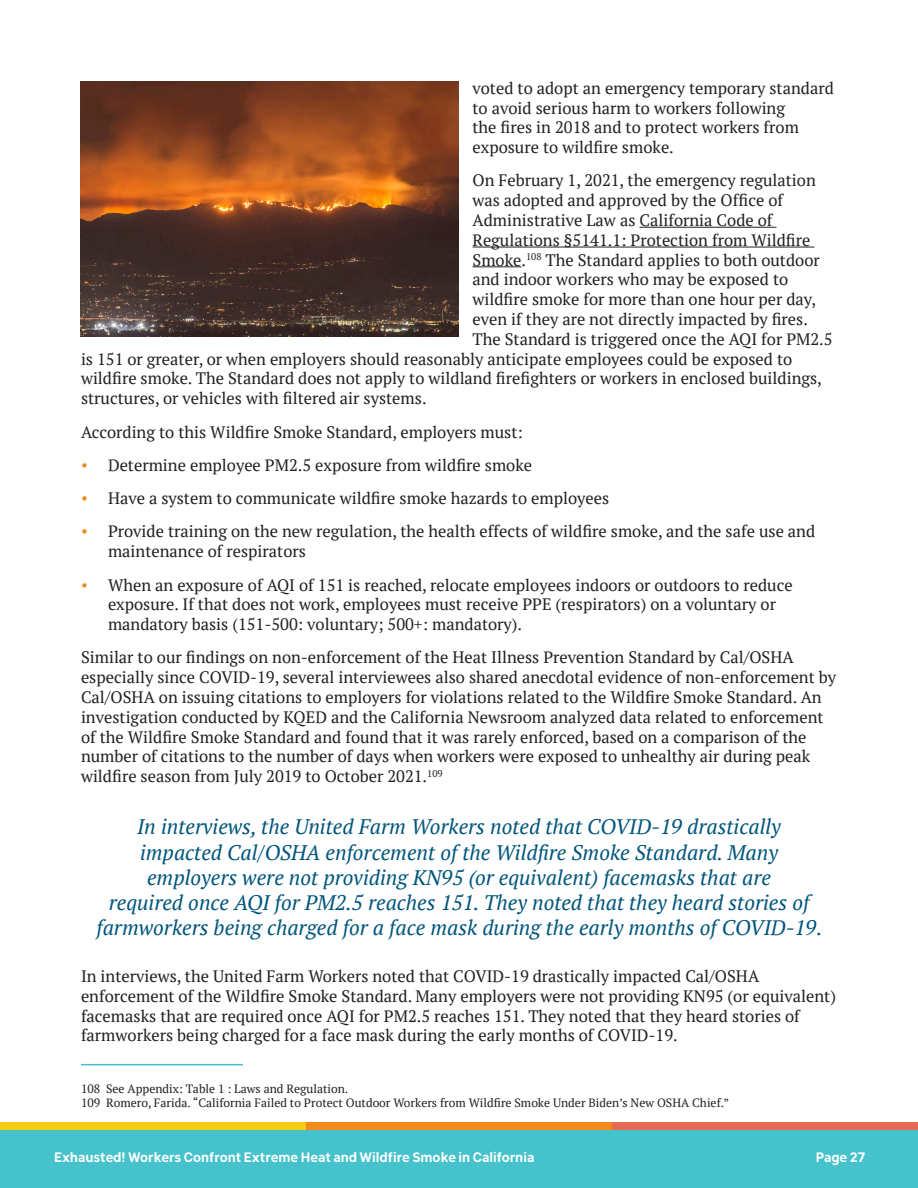
<style>
.page{position:relative;width:918px;height:1188px;background:#fff}
.page>*{position:absolute;margin:0;border:0;box-sizing:border-box;transform-origin:0 0}
.Quotation___Question{font:italic 21px/25.2px "PT Serif";color:#00557c;text-align:center}
.t1{font:16.5px/19.8px "PT Serif";color:#231f20}
.t2{font:700 13.5px "Klima";color:#fff}
.Footnote{font:12px "PT Serif";color:#231f20}
.s1{font-family:"Klima";font-weight:900;font-size:15px;color:#f18a1c}
</style>
<div class="page">
<div style="left:0;top:1125px;width:918px;height:63px;background:#45c2cb"></div>
<div style="left:0;top:1122px;width:306px;height:7px;background:#f2cd13"></div>
<div style="left:306px;top:1122px;width:306px;height:7px;background:#f28a20"></div>
<div style="left:612px;top:1122px;width:306px;height:7px;background:#e76a53"></div>
<hr style="left:639px;top:227px;width:138px;height:1px;background:#231f20">
<hr style="left:472px;top:247px;width:342px;height:1px;background:#231f20">
<hr style="left:472px;top:266px;width:50px;height:1px;background:#231f20">
<hr style="left:81px;top:1064px;width:162px;height:1px;background:#45c2cb">
<img style="left:80px;top:81px;width:379px;height:255px">
<p class="t1" style="left:472px;top:78px;width:363px">voted to adopt an emergency temporary standard to avoid serious harm to workers following<br>the fires in 2018 and to protect workers from exposure to wildfire smoke.</p>
<p class="t1" style="left:472px;top:170px;width:345px">On February 1, 2021, the emergency regulation</p>
<p class="t1" style="left:472px;top:190px;width:312px">was adopted and approved by the Office of</p>
<p class="t1" style="left:472px;top:210px;width:302px">Administrative Law as California Code of</p>
<p class="t1" style="left:472px;top:230px;width:339px">Regulations §5141.1: Protection from Wildfire</p>
<p class="t1" style="left:472px;top:250px;width:349px">Smoke.<sup>108</sup> The Standard applies to both outdoor</p>
<p class="t1" style="left:472px;top:269px;width:317px">and indoor workers who may be exposed to</p>
<p class="t1" style="left:472px;top:289px;width:345px">wildfire smoke for more than one hour per day,</p>
<p class="t1" style="left:472px;top:309px;width:337px">even if they are not directly impacted by fires.</p>
<p class="t1" style="left:472px;top:329px;width:362px">The Standard is triggered once the AQI for PM2.5</p>
<p class="t1" style="left:81px;top:349px;width:713px">is 151 or greater, or when employers should reasonably anticipate employees could be exposed to</p>
<p class="t1" style="left:81px;top:368px;width:742px">wildfire smoke. The Standard does not apply to wildland firefighters or workers in enclosed buildings,</p>
<p class="t1" style="left:81px;top:388px;width:347px">structures, or vehicles with filtered air systems.</p>
<p class="t1" style="left:81px;top:422px;width:443px">According to this Wildfire Smoke Standard, employers must:</p>
<p class="t1" style="left:81px;top:455px;width:453px"><span class="s1">•</span> Determine employee PM2.5 exposure from wildfire smoke</p>
<p class="t1" style="left:81px;top:488px;width:530px"><span class="s1">•</span> Have a system to communicate wildfire smoke hazards to employees</p>
<p class="t1" style="left:108px;top:521px;width:709px;text-indent:-27px"><span class="s1">•</span> Provide training on the new regulation, the health effects of wildfire smoke, and the safe use and maintenance of respirators</p>
<p class="t1" style="left:108px;top:575px;width:686px;text-indent:-27px"><span class="s1">•</span> When an exposure of AQI of 151 is reached, relocate employees indoors or outdoors to reduce exposure. If that does not work, employees must receive PPE (respirators) on a voluntary or mandatory basis (151-500: voluntary; 500+: mandatory).</p>
<p class="t1" style="left:81px;top:647px;width:757px">Similar to our findings on non-enforcement of the Heat Illness Prevention Standard by Cal/OSHA especially since COVID-19, several interviewees also shared anecdotal evidence of non-enforcement by Cal/OSHA on issuing citations to employers for violations related to the Wildfire Smoke Standard. An investigation conducted by KQED and the California Newsroom analyzed data related to enforcement of the Wildfire Smoke Standard and found that it was rarely enforced, based on a comparison of the number of citations to the number of days when workers were exposed to unhealthy air during peak wildfire season from July 2019 to October 2021.<sup>109</sup></p>
<p class="Quotation___Question" style="left:96px;top:814px;width:727px">In interviews, the United Farm Workers noted that COVID-19 drastically impacted Cal/OSHA enforcement of the Wildfire Smoke Standard. Many employers were not providing KN95 (or equivalent) facemasks that are<br>required once AQI for PM2.5 reaches 151. They noted that they heard stories of farmworkers being charged for a face mask during the early months of COVID-19.</p>
<p class="t1" style="left:81px;top:966px;width:757px">In interviews, the United Farm Workers noted that COVID-19 drastically impacted Cal/OSHA enforcement of the Wildfire Smoke Standard. Many employers were not providing KN95 (or equivalent) facemasks that are required once AQI for PM2.5 reaches 151. They noted that they heard stories of farmworkers being charged for a face mask during the early months of COVID-19.</p>
<p class="Footnote" style="left:81px;top:1081px;width:269px">108 See Appendix: Table 1 : Laws and Regulation.</p>
<p class="Footnote" style="left:81px;top:1095px;width:650px">109 Romero, Farida. “California Failed to Protect Outdoor Workers from Wildfire Smoke Under Biden’s New OSHA Chief.”</p>
<p class="t2" style="left:54px;top:1146px;width:482px">Exhausted! Workers Confront Extreme Heat and Wildfire Smoke in California</p>
<p class="t2" style="left:816px;top:1146px;width:51px">Page 27</p>
</div>
